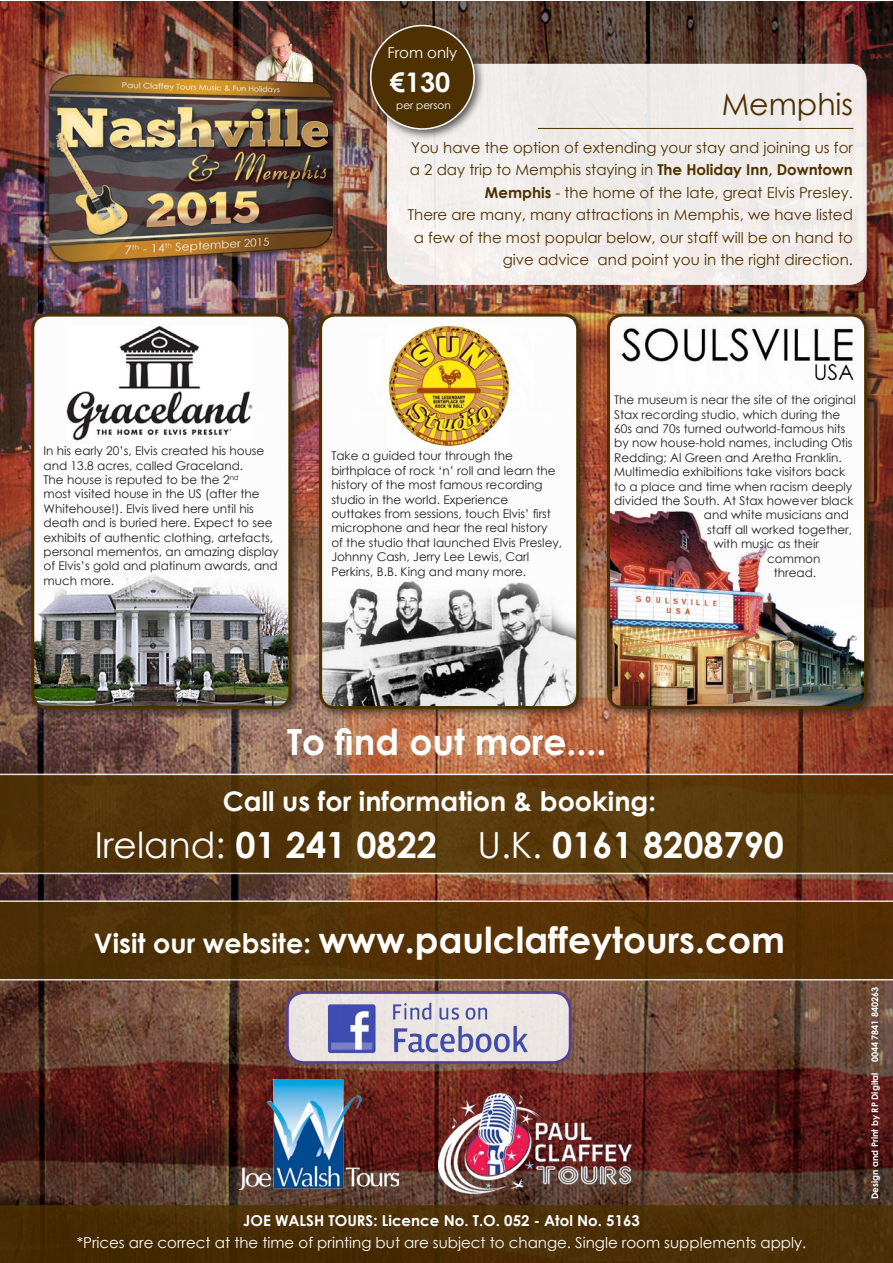
<style>
.page{position:relative;width:893px;height:1263px;background:#fff}
.page>*{position:absolute;margin:0;border:0;box-sizing:border-box;transform-origin:0 0}
.t1{font:700 36px "Century Gothic";color:#fff}
.t2{font:30px "Century Gothic";color:#4e3100}
.t3{font:700 27px "Century Gothic";color:#fff}
.t4{font:15px/22.5px "Century Gothic";color:#4e3100;text-align:right}
.t5{font:15px "Century Gothic";color:#fff}
.t6{font:700 15px "Century Gothic";color:#fff}
.t7{font:12px/14.4px "Century Gothic";color:#231f20}
.t8{font:10.5px "Century Gothic";color:#fff}
.t9{font:700 9px "Century Gothic";color:#fff}
.s1{font-weight:700}
.s2{font-weight:400}
.s3{font-size:27px}
</style>
<div class="page">
<img style="left:0;top:1px;width:892px;height:1204px">
<div style="left:387px;top:64px;width:480px;height:221px;background:#f1ecea;border-radius:17px"></div>
<svg style="left:0;top:774px;width:892px;height:100px;background:#593b10"></svg>
<hr style="left:538px;top:128px;width:315px;height:1px;background:#4e3100">
<img style="left:41px;top:26px;width:299px;height:248px">
<img style="left:239px;top:1079px;width:160px;height:110px">
<img style="left:438px;top:1093px;width:206px;height:109px">
<svg style="left:0;top:900px;width:892px;height:80px;background:#58370c"></svg>
<svg style="left:0;top:1205px;width:892px;height:58px;background:#4a2e05"></svg>
<div style="left:287px;top:992px;width:283px;height:71px;background:#eae5e1;border-radius:17px"></div>
<div style="left:286px;top:991px;width:286px;height:73px;border:3px solid #543e99;border-radius:17px"></div>
<img style="left:318px;top:994px;width:227px;height:68px">
<div style="left:26px;top:308px;width:277px;height:412px;background:#231f20;opacity:.75"></div>
<img style="left:33px;top:315px;width:257px;height:391px">
<div style="left:31px;top:314px;width:260px;height:395px;border:3px solid #4e3100;border-radius:14px"></div>
<div style="left:602px;top:308px;width:276px;height:412px;background:#231f20;opacity:.75"></div>
<img style="left:608px;top:315px;width:258px;height:391px">
<div style="left:607px;top:314px;width:260px;height:395px;border:3px solid #4e3100;border-radius:14px"></div>
<div style="left:314px;top:308px;width:276px;height:412px;background:#231f20;opacity:.75"></div>
<img style="left:321px;top:315px;width:257px;height:391px">
<div style="left:319px;top:314px;width:260px;height:395px;border:3px solid #4e3100;border-radius:14px"></div>
<div style="left:365px;top:20px;width:121px;height:121px;background:#231f20;opacity:.75"></div>
<div style="left:371px;top:26px;width:103px;height:103px;background:#4e3100;border-radius:50%"></div>
<div style="left:370px;top:25px;width:105px;height:105px;border:2px solid #fff;border-radius:50%"></div>
<p class="t5" style="left:387px;top:43px;width:71px">From only</p>
<h3 class="t3" style="left:390px;top:65px;width:62px">€130</h3>
<p class="t8" style="left:396px;top:99px;width:56px">per person</p>
<h2 class="t2" style="left:722px;top:85px;width:133px">Memphis</h2>
<p class="t4" style="left:408px;top:136px;width:447px">You have the option of extending your stay and joining us for a 2 day trip to Memphis staying in <span class="s1">The Holiday Inn, Downtown Memphis</span> - the home of the late, great Elvis Presley.<br>There are many, many attractions in Memphis, we have listed a few of the most popular below, our staff will be on hand to give advice and point you in the right direction.</p>
<p class="t7" style="left:43px;top:443px;width:237px">In his early 20’s, Elvis created his house and 13.8 acres, called Graceland.<br>The house is reputed to be the 2<sup>nd<br></sup>most visited house in the US (after the Whitehouse!). Elvis lived here until his death and is buried here. Expect to see exhibits of authentic clothing, artefacts, personal mementos, an amazing display of Elvis’s gold and platinum awards, and much more.</p>
<p class="t7" style="left:331px;top:448px;width:232px">Take a guided tour through the birthplace of rock ‘n’ roll and learn the history of the most famous recording studio in the world. Experience<br>outtakes from sessions, touch Elvis’ first microphone and hear the real history<br>of the studio that launched Elvis Presley, Johnny Cash, Jerry Lee Lewis, Carl Perkins, B.B. King and many more.</p>
<p class="t7" style="left:614px;top:392px;width:243px">The museum is near the site of the original</p>
<p class="t7" style="left:614px;top:407px;width:227px">Stax recording studio, which during the</p>
<p class="t7" style="left:614px;top:421px;width:233px">60s and 70s turned outworld-famous hits</p>
<p class="t7" style="left:614px;top:435px;width:240px">by now house-hold names, including Otis</p>
<p class="t7" style="left:614px;top:450px;width:229px">Redding; Al Green and Aretha Franklin.</p>
<p class="t7" style="left:614px;top:464px;width:233px">Multimedia exhibitions take visitors back</p>
<p class="t7" style="left:614px;top:479px;width:240px">to a place and time when racism deeply</p>
<p class="t7" style="left:614px;top:493px;width:241px">divided the South. At Stax however black</p>
<p class="t7" style="left:704px;top:507px;width:146px">and white musicians and</p>
<p class="t7" style="left:707px;top:522px;width:146px">staff all worked together,</p>
<p class="t7" style="left:714px;top:536px;width:107px">with music as their</p>
<p class="t7" style="left:767px;top:551px;width:55px">common</p>
<p class="t7" style="left:774px;top:565px;width:44px">thread.</p>
<h1 class="t1" style="left:287px;top:719px;width:321px">To find out more....</h1>
<h3 class="t3" style="left:223px;top:784px;width:435px">Call us for information &amp; booking:</h3>
<h1 class="t1" style="left:95px;top:822px;width:691px"><span class="s2">Ireland:</span> 01 241 0822 <span class="s2">U.K.</span> 0161 8208790</h1>
<h1 class="t1" style="left:94px;top:917px;width:693px"><span class="s3">Visit our website:</span> www.paulclaffeytours.com</h1>
<p class="t6" style="left:243px;top:1210px;width:398px">JOE WALSH TOURS: Licence No. T.O. 052 - Atol No. 5163</p>
<p class="t5" style="left:77px;top:1233px;width:731px">*Prices are correct at the time of printing but are subject to change. Single room supplements apply.</p>
<p class="t9" style="left:869px;top:1199px;width:214px;rotate:-90deg">Design and Print by RP Digital 0044 7841 840263</p>
</div>
